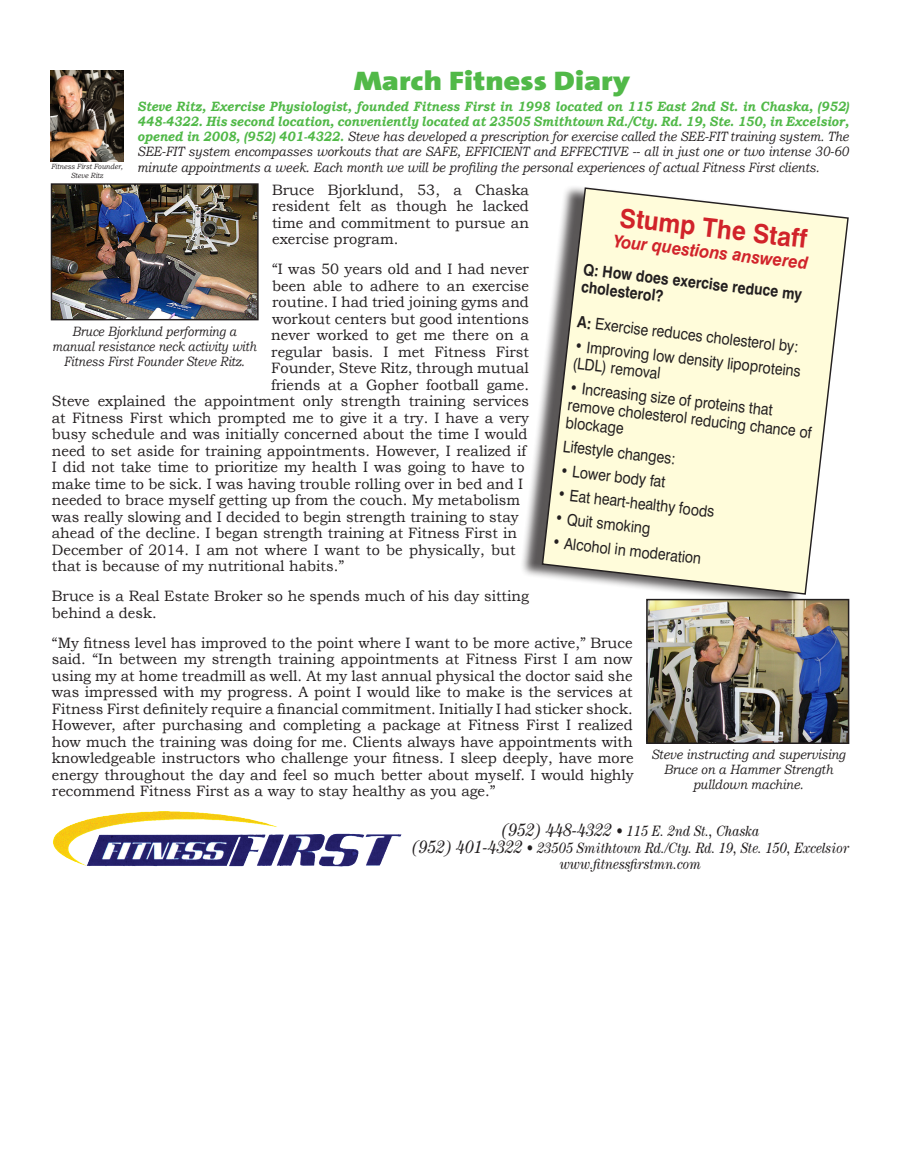
<style>
.page{position:relative;width:905px;height:1161px;background:#fff}
.page>*{position:absolute;margin:0;border:0;box-sizing:border-box;transform-origin:0 0}
.t1{font:900 27px "The Sans";color:#51b948;scale:1.2 1}
.t2{font:700 26.1px "Swiss 721 BT";color:#d1232a;scale:.95 1}
.t3{font:italic 700 17.4px "Swiss 721 BT";color:#d1232a;scale:.95 1}
.t4{font:15.9px/17.2px "Swiss 721 BT";color:#231f20;scale:.88 1}
.t5{font:700 15.9px/17px "Swiss 721 BT";color:#231f20;scale:.88 1}
.t6{font:15px/16.5px "Bookman Old Style";color:#231f20;text-align:justify}
.t7{font:italic 15px/16.5px "Century";color:#231f20;text-align:center;scale:.87 1}
.t8{font:italic 13.5px/15.3px "Bookman Old Style";color:#231f20;text-align:justify;scale:.9 1}
.t9{font:italic 13.5px/15px "Bookman Old Style";color:#231f20;text-align:center;scale:.86 1}
.t10{font:italic 7.5px/9px "Bookman Old Style";color:#231f20;text-align:center;scale:.91 1}
.s1{font-weight:700;color:#51b948}
.s2{font-weight:700}
.s3{font-size:18px}
</style>
<div class="page">
<div style="left:520px;top:184px;width:322px;height:423px;background:#231f20;opacity:.75"></div>
<svg style="left:541px;top:187px;width:308px;height:409px;background:#f4f1d6"></svg>
<img style="left:53px;top:811px;width:187px;height:55px">
<img style="left:51px;top:71px;width:73px;height:90px">
<img style="left:53px;top:185px;width:203px;height:133px">
<div style="left:51px;top:183px;width:207px;height:137px;border:1px solid #231f20"></div>
<img style="left:649px;top:602px;width:197px;height:139px">
<div style="left:646px;top:599px;width:203px;height:145px;border:2px solid #231f20"></div>
<p class="t10" style="left:51px;top:162px;width:81px">Fitness First Founder,<br>Steve Ritz</p>
<h1 class="t1" style="left:353px;top:58px;width:232px">March Fitness Diary</h1>
<p class="t8" style="left:137px;top:98px;width:792px"><span class="s1">Steve Ritz, Exercise Physiologist, founded Fitness First in 1998 located on 115 East 2nd St. in Chaska, (952)<br>448-4322. His second location, conveniently located at 23505 Smithtown Rd./Cty. Rd. 19, Ste. 150, in Excelsior, opened in 2008, (952) 401-4322.</span> Steve has developed a prescription for exercise called the SEE-FIT training system. The SEE-FIT system encompasses workouts that are SAFE, EFFICIENT and EFFECTIVE -- all in just one or two intense 30-60 minute appointments a week. Each month we will be profiling the personal experiences of actual Fitness First clients.</p>
<p class="t6" style="left:272px;top:182px;width:258px">Bruce Bjorklund, 53, a Chaska resident felt as though he lacked time and commitment to pursue an exercise program.</p>
<p class="t6" style="left:272px;top:261px;width:258px">“I was 50 years old and I had never</p>
<p class="t6" style="left:272px;top:278px;width:258px">been able to adhere to an exercise</p>
<p class="t6" style="left:272px;top:294px;width:258px">routine. I had tried joining gyms and</p>
<p class="t6" style="left:272px;top:311px;width:258px">workout centers but good intentions</p>
<p class="t6" style="left:271px;top:327px;width:259px">never worked to get me there on a</p>
<p class="t6" style="left:271px;top:344px;width:259px">regular basis. I met Fitness First</p>
<p class="t6" style="left:271px;top:360px;width:259px">Founder, Steve Ritz, through mutual</p>
<p class="t6" style="left:271px;top:377px;width:259px">friends at a Gopher football game.</p>
<p class="t6" style="left:52px;top:393px;width:478px">Steve explained the appointment only strength training services</p>
<p class="t6" style="left:52px;top:410px;width:478px">at Fitness First which prompted me to give it a try. I have a very</p>
<p class="t6" style="left:52px;top:426px;width:477px">busy schedule and was initially concerned about the time I would</p>
<p class="t6" style="left:52px;top:443px;width:476px">need to set aside for training appointments. However, I realized if</p>
<p class="t6" style="left:52px;top:459px;width:474px">I did not take time to prioritize my health I was going to have to</p>
<p class="t6" style="left:52px;top:476px;width:473px">make time to be sick. I was having trouble rolling over in bed and I</p>
<p class="t6" style="left:52px;top:492px;width:470px">needed to brace myself getting up from the couch. My metabolism</p>
<p class="t6" style="left:52px;top:509px;width:468px">was really slowing and I decided to begin strength training to stay</p>
<p class="t6" style="left:52px;top:525px;width:466px">ahead of the decline. I began strength training at Fitness First in</p>
<p class="t6" style="left:52px;top:542px;width:465px">December of 2014. I am not where I want to be physically, but</p>
<p class="t6" style="left:52px;top:558px;width:294px">that is because of my nutritional habits.”</p>
<p class="t6" style="left:52px;top:588px;width:478px">Bruce is a Real Estate Broker so he spends much of his day sitting behind a desk.</p>
<p class="t6" style="left:52px;top:635px;width:583px">“My fitness level has improved to the point where I want to be more active,” Bruce said. “In between my strength training appointments at Fitness First I am now using my at home treadmill as well. At my last annual physical the doctor said she was impressed with my progress. A point I would like to make is the services at Fitness First definitely require a financial commitment. Initially I had sticker shock.<br>However, after purchasing and completing a package at Fitness First I realized how much the training was doing for me. Clients always have appointments with knowledgeable instructors who challenge your fitness. I sleep deeply, have more energy throughout the day and feel so much better about myself. I would highly recommend Fitness First as a way to stay healthy as you age.”</p>
<h2 class="t2" style="left:622px;top:201px;width:200px;rotate:7deg">Stump The Staff</h2>
<p class="t3" style="left:615px;top:229px;width:207px;rotate:7deg">Your questions answered</p>
<p class="t5" style="left:584px;top:262px;width:252px;rotate:6deg">Q: How does exercise reduce my cholesterol?</p>
<p class="t4" style="left:578px;top:314px;width:254px;rotate:6deg"><span class="s2">A:</span> Exercise reduces cholesterol by:</p>
<p class="t9" style="left:52px;top:324px;width:239px">Bruce Bjorklund performing a manual resistance neck activity with<br>Fitness First Founder Steve Ritz.</p>
<p class="t4" style="left:575px;top:338px;width:260px;line-height:16.8px;rotate:6deg">• Improving low density lipoproteins (LDL) removal</p>
<p class="t4" style="left:570px;top:379px;width:280px;rotate:6deg">• Increasing size of proteins that remove cholesterol reducing chance of blockage</p>
<p class="t4" style="left:564px;top:438px;width:130px;rotate:6deg">Lifestyle changes:</p>
<p class="t4" style="left:561px;top:462px;width:121px;rotate:6deg">• Lower body fat</p>
<p class="t4" style="left:558px;top:486px;width:181px;rotate:6deg">• Eat heart-healthy foods</p>
<p class="t4" style="left:556px;top:509px;width:110px;rotate:6deg">• Quit smoking</p>
<p class="t4" style="left:553px;top:534px;width:172px;rotate:6deg">• Alcohol in moderation</p>
<p class="t8" style="left:651px;top:747px;width:217px;text-align:center">Steve instructing and supervising<br>Bruce on a Hammer Strength pulldown machine.</p>
<p class="t7" style="left:412px;top:823px;width:503px"><span class="s3">(952) 448-4322</span> • 115 E. 2nd St., Chaska<br><span class="s3">(952) 401-4322</span> • 23505 Smithtown Rd./Cty. Rd. 19, Ste. 150, Excelsior www.fitnessfirstmn.com</p>
</div>
